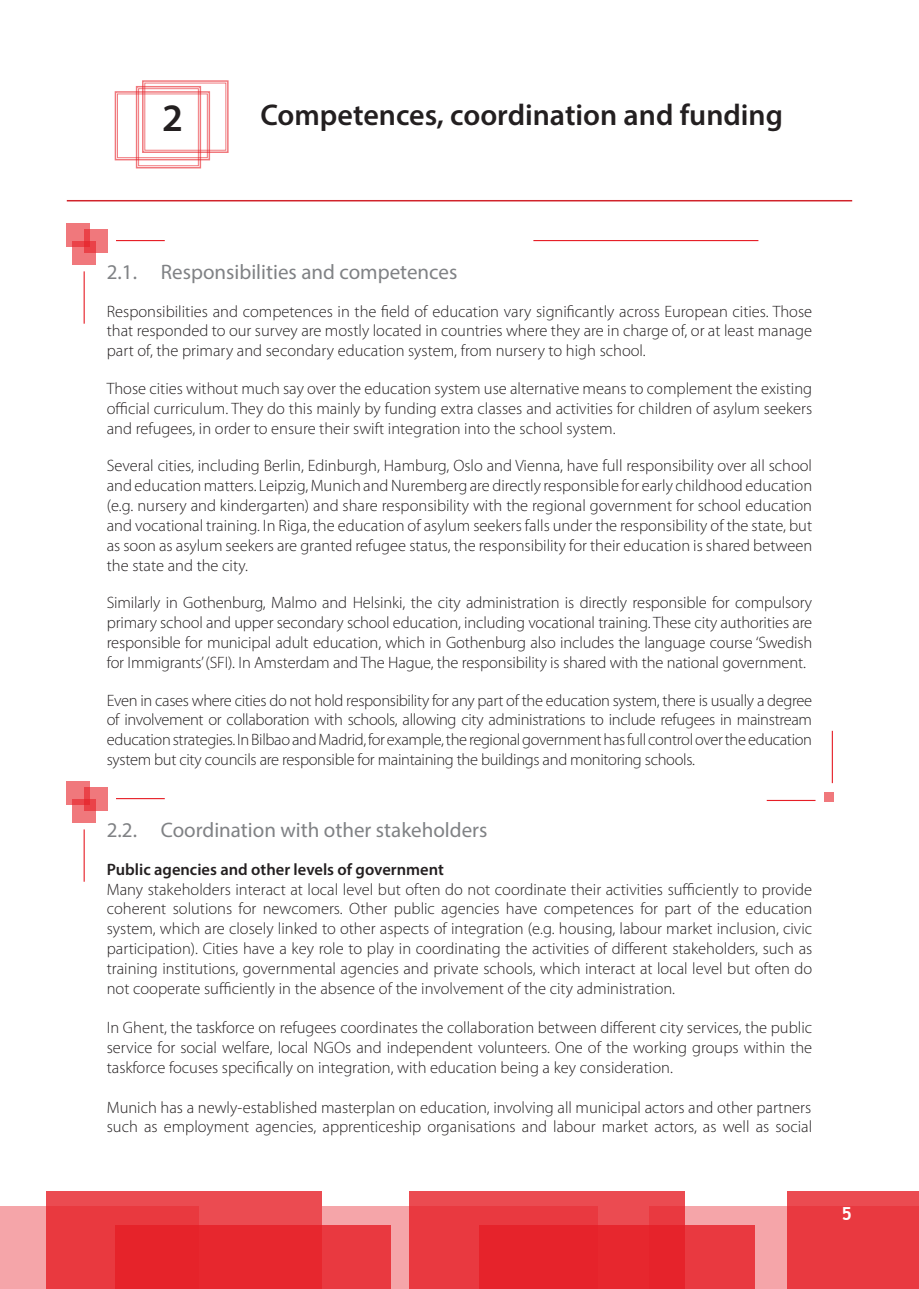
<style>
.page{position:relative;width:919px;height:1289px;background:#fff}
.page>*{position:absolute;margin:0;border:0;box-sizing:border-box;transform-origin:0 0}
.Section_title{font:600 39px "Myriad Pro";color:#231f20}
.Section_title-2{font:600 30px "Myriad Pro";color:#231f20}
.Example_title{font:21px "Myriad Pro";color:#808285}
.t1{font:700 18px "Trebuchet MS";color:#fff}
.Paragraph{font:300 16.5px/19.8px "Myriad Pro";color:#231f20;text-align:justify}
.Paragraph-2{font:600 16.5px "Myriad Pro";color:#231f20}
</style>
<div class="page">
<div style="left:321px;top:1206px;width:276px;height:82px;background:#f5a5a9"></div>
<div style="left:648px;top:1206px;width:270px;height:82px;background:#f5a5a9"></div>
<div style="left:45px;top:1190px;width:276px;height:98px;background:#eb4b51"></div>
<div style="left:409px;top:1190px;width:276px;height:98px;background:linear-gradient(to bottom,#ea444b,#e9353c)"></div>
<div style="left:786px;top:1190px;width:132px;height:98px;background:linear-gradient(to bottom,#ea4249,#e9353c)"></div>
<div style="left:115px;top:1225px;width:276px;height:63px;background:linear-gradient(to bottom,#e82d34,#e82d34)"></div>
<div style="left:479px;top:1225px;width:276px;height:63px;background:linear-gradient(to right,#e51d25,#e9363d)"></div>
<hr style="left:67px;top:200px;width:785px;height:1px;background:#d1232a">
<svg style="left:114px;top:80px;width:115px;height:89px"></svg>
<div style="left:824px;top:792px;width:10px;height:10px;background:#f0787c"></div>
<hr style="left:766px;top:800px;width:49px;height:1px;background:#e61e26">
<hr style="left:831px;top:730px;width:1px;height:53px;background:#e61e26">
<div style="left:72px;top:241px;width:24px;height:23px;background:#f0787c"></div>
<svg style="left:84px;top:229px;width:23px;height:24px"></svg>
<svg style="left:67px;top:224px;width:23px;height:23px"></svg>
<hr style="left:116px;top:240px;width:49px;height:1px;background:#e61e26">
<hr style="left:84px;top:271px;width:1px;height:53px;background:#e61e26">
<hr style="left:533px;top:240px;width:225px;height:1px;background:#e61e26">
<div style="left:72px;top:799px;width:24px;height:23px;background:#f0787c"></div>
<svg style="left:84px;top:787px;width:23px;height:23px"></svg>
<svg style="left:67px;top:781px;width:23px;height:24px"></svg>
<hr style="left:116px;top:798px;width:49px;height:1px;background:#e61e26">
<hr style="left:84px;top:829px;width:1px;height:52px;background:#e61e26">
<svg style="left:0;top:1206px;width:199px;height:82px;background:#ea4a50"></svg>
<p class="Section_title" style="left:162px;top:93px;width:22px">2</p>
<p class="Section_title-2" style="left:260px;top:96px;width:524px">Competences, coordination and funding</p>
<p class="Example_title" style="left:107px;top:259px;width:352px">2.1. Responsibilities and competences</p>
<p class="Paragraph" style="left:107px;top:301px;width:707px">Responsibilities and competences in the field of education vary significantly across European cities. Those that responded to our survey are mostly located in countries where they are in charge of, or at least manage part of, the primary and secondary education system, from nursery to high school.</p>
<p class="Paragraph" style="left:107px;top:378px;width:707px">Those cities without much say over the education system use alternative means to complement the existing official curriculum. They do this mainly by funding extra classes and activities for children of asylum seekers and refugees, in order to ensure their swift integration into the school system.</p>
<p class="Paragraph" style="left:107px;top:456px;width:707px">Several cities, including Berlin, Edinburgh, Hamburg, Oslo and Vienna, have full responsibility over all school and education matters. Leipzig, Munich and Nuremberg are directly responsible for early childhood education (e.g. nursery and kindergarten) and share responsibility with the regional government for school education and vocational training. In Riga, the education of asylum seekers falls under the responsibility of the state, but as soon as asylum seekers are granted refugee status, the responsibility for their education is shared between the state and the city.</p>
<p class="Paragraph" style="left:107px;top:592px;width:707px">Similarly in Gothenburg, Malmo and Helsinki, the city administration is directly responsible for compulsory primary school and upper secondary school education, including vocational training. These city authorities are responsible for municipal adult education, which in Gothenburg also includes the language course ‘Swedish for Immigrants’ (SFI). In Amsterdam and The Hague, the responsibility is shared with the national government.</p>
<p class="Paragraph" style="left:107px;top:690px;width:706px">Even in cases where cities do not hold responsibility for any part of the education system, there is usually a degree of involvement or collaboration with schools, allowing city administrations to include refugees in mainstream education strategies. In Bilbao and Madrid, for example, the regional government has full control over the education system but city councils are responsible for maintaining the buildings and monitoring schools.</p>
<p class="Example_title" style="left:107px;top:817px;width:382px">2.2. Coordination with other stakeholders</p>
<p class="Paragraph-2" style="left:107px;top:858px;width:338px">Public agencies and other levels of government</p>
<p class="Paragraph" style="left:107px;top:879px;width:707px">Many stakeholders interact at local level but often do not coordinate their activities sufficiently to provide coherent solutions for newcomers. Other public agencies have competences for part of the education system, which are closely linked to other aspects of integration (e.g. housing, labour market inclusion, civic participation). Cities have a key role to play in coordinating the activities of different stakeholders, such as training institutions, governmental agencies and private schools, which interact at local level but often do not cooperate sufficiently in the absence of the involvement of the city administration.</p>
<p class="Paragraph" style="left:107px;top:1017px;width:707px">In Ghent, the taskforce on refugees coordinates the collaboration between different city services, the public service for social welfare, local NGOs and independent volunteers. One of the working groups within the taskforce focuses specifically on integration, with education being a key consideration.</p>
<p class="Paragraph" style="left:107px;top:1096px;width:706px">Munich has a newly-established masterplan on education, involving all municipal actors and other partners</p>
<p class="Paragraph" style="left:107px;top:1116px;width:706px">such as employment agencies, apprenticeship organisations and labour market actors, as well as social</p>
<p class="t1" style="left:841px;top:1201px;width:12px">5</p>
</div>
